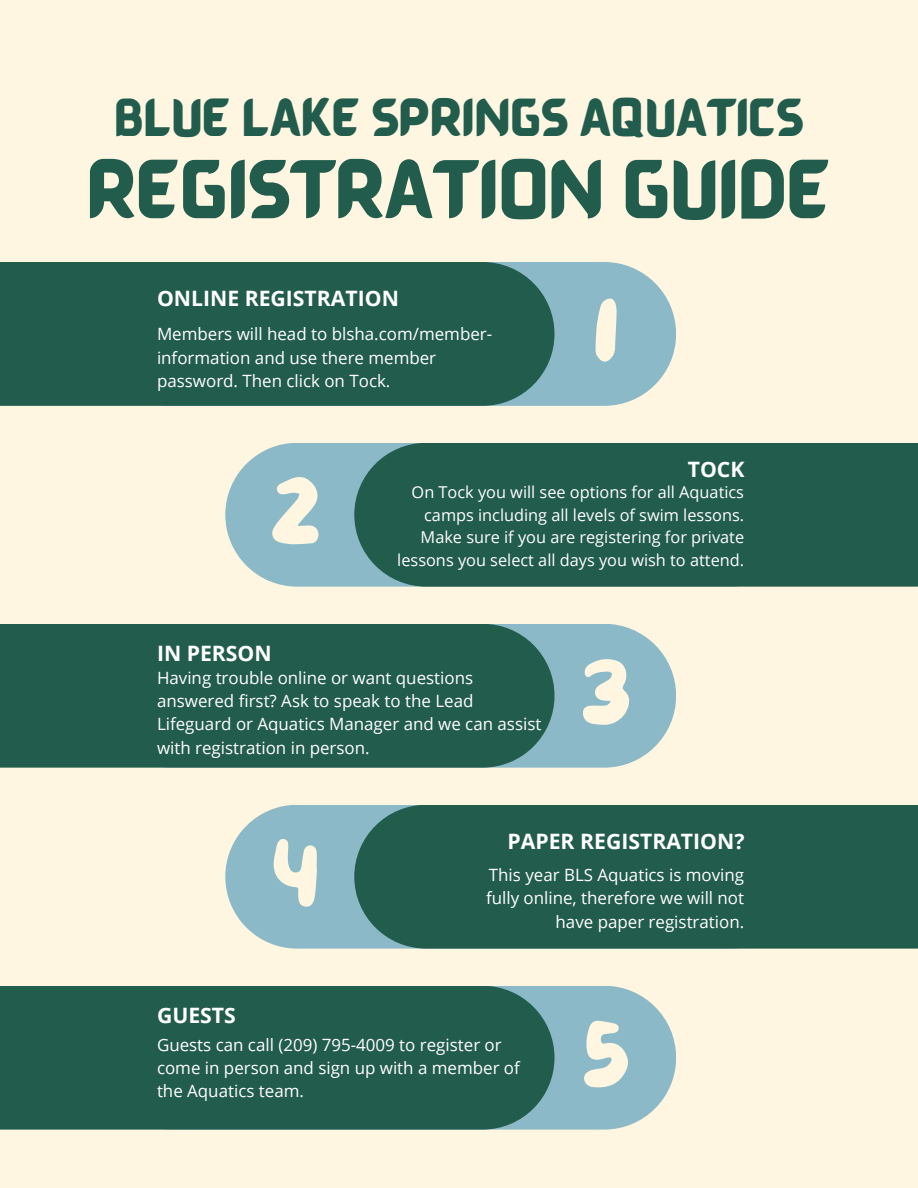
<style>
.page{position:relative;width:918px;height:1188px;background:#fff6e2}
.page>*{position:absolute;margin:0;border:0;box-sizing:border-box;transform-origin:0 0}
.t1{font:91.65px "More Sugar";color:#fff6e2}
.t2{font:62.1px "BARABARA Regular";color:#225c4d}
.t3{font:39.75px "BARABARA Regular";color:#225c4d}
.t4{font:700 21.15px "Open Sans";color:#fff}
.t5{font:16.95px/23.2px "Open Sans";color:#fff}
.t6{font:16.35px/22.5px "Open Sans";color:#fff;text-align:right}
</style>
<div class="page">
<div style="left:225px;top:443px;width:577px;height:144px;background:#8bb9c8;border-radius:72px"></div>
<div style="left:99px;top:262px;width:577px;height:144px;background:#8bb9c8;border-radius:72px"></div>
<div style="left:354px;top:443px;width:564px;height:144px;background:#225c4d"></div>
<div style="left:0;top:262px;width:555px;height:144px;background:#225c4d"></div>
<div style="left:225px;top:805px;width:577px;height:144px;background:#8bb9c8;border-radius:72px"></div>
<div style="left:99px;top:624px;width:577px;height:144px;background:#8bb9c8;border-radius:72px"></div>
<div style="left:354px;top:805px;width:564px;height:144px;background:#225c4d"></div>
<div style="left:0;top:624px;width:555px;height:144px;background:#225c4d"></div>
<div style="left:99px;top:986px;width:577px;height:144px;background:#8bb9c8;border-radius:72px"></div>
<div style="left:0;top:986px;width:555px;height:144px;background:#225c4d"></div>
<p class="t3" style="left:114px;top:90px;width:691px">BLUE LAKE SPRINGS AQUATICS</p>
<p class="t2" style="left:87px;top:147px;width:745px">REGISTRATION GUIDE</p>
<p class="t4" style="left:157px;top:284px;width:243px">ONLINE REGISTRATION</p>
<p class="t5" style="left:157px;top:322px;width:337px">Members will head to blsha.com/member&shy;information and use there member password. Then click on Tock.</p>
<p class="t1" style="left:592px;top:279px;width:29px">1</p>
<p class="t1" style="left:269px;top:460px;width:55px">2</p>
<p class="t4" style="left:688px;top:455px;width:58px">TOCK</p>
<p class="t6" style="left:397px;top:481px;width:348px">On Tock you will see options for all Aquatics camps including all levels of swim lessons.<br>Make sure if you are registering for private lessons you select all days you wish to attend.</p>
<p class="t4" style="left:157px;top:639px;width:116px">IN PERSON</p>
<p class="t5" style="left:157px;top:666px;width:386px">Having trouble online or want questions answered first? Ask to speak to the Lead Lifeguard or Aquatics Manager and we can assist with registration in person.</p>
<p class="t1" style="left:579px;top:641px;width:55px">3</p>
<p class="t1" style="left:270px;top:822px;width:52px">4</p>
<p class="t4" style="left:508px;top:827px;width:238px">PAPER REGISTRATION?</p>
<p class="t5" style="left:486px;top:863px;width:260px;text-align:right">This year BLS Aquatics is moving fully online, therefore we will not have paper registration.</p>
<p class="t4" style="left:157px;top:1001px;width:80px">GUESTS</p>
<p class="t5" style="left:157px;top:1032px;width:364px">Guests can call (209) 795-4009 to register or come in person and sign up with a member of the Aquatics team.</p>
<p class="t1" style="left:581px;top:1003px;width:52px">5</p>
</div>
